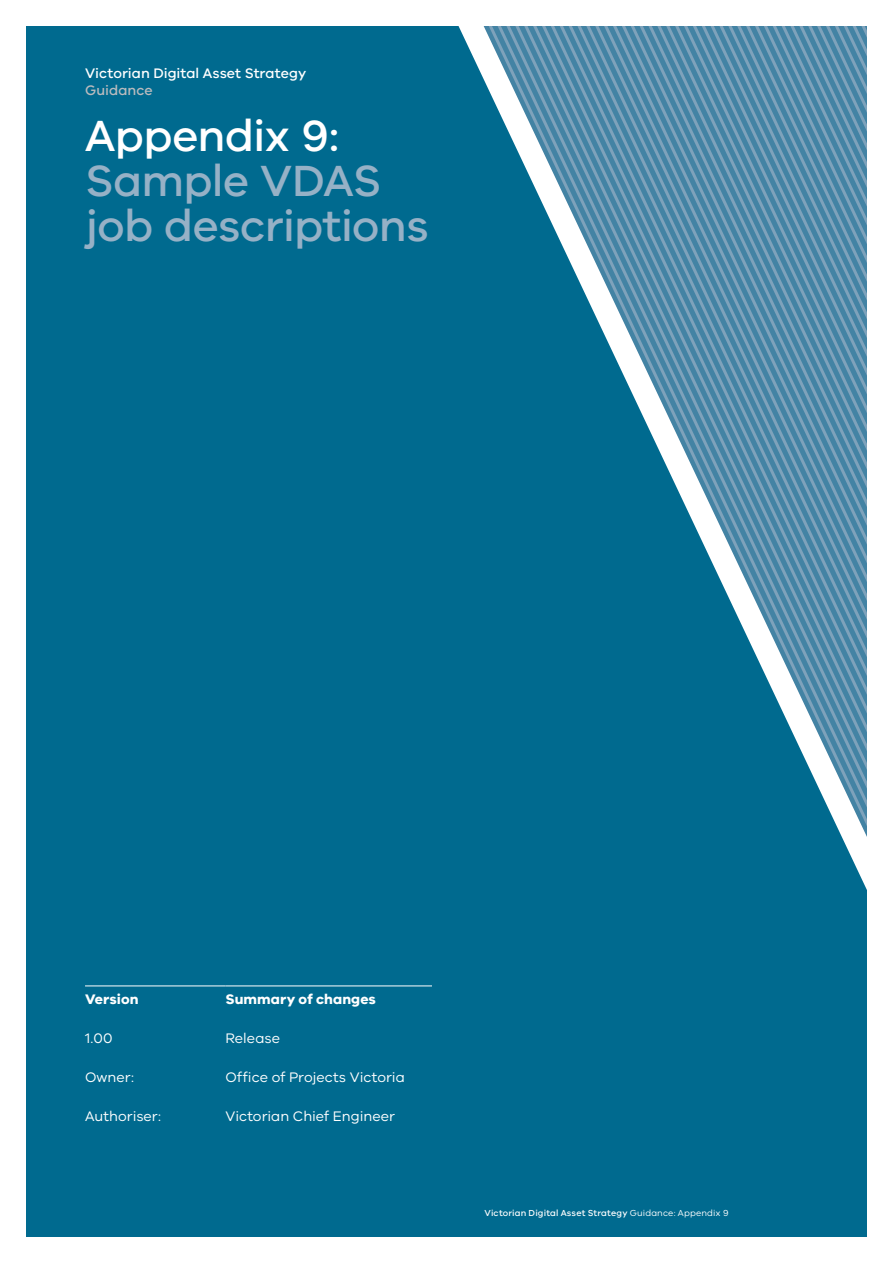
<style>
.page{position:relative;width:893px;height:1263px;background:#006a8f}
.page>*{position:absolute;margin:0;border:0;box-sizing:border-box;transform-origin:0 0}
.Heading_A_Light_Blue{font:500 45px/45px "VIC";letter-spacing:-.015em;color:#96b1c6}
.Heading_A_White{font:500 45px "VIC";letter-spacing:-.01em;color:#fff}
.Table_Body_Copy_Whit{font:14.25px "VIC";color:#fff}
.Heading_A__cont__201{font:500 14.25px/17.1px "VIC";color:#fff}
.Table_Body_Copy_Bold{font:700 14.25px "VIC";letter-spacing:.005em;color:#fff}
.t1{font:500 9px "VIC";letter-spacing:.015em;color:#fff}
.s1{color:#babbbe}
.s2{font-weight:400}
</style>
<div class="page">
<hr style="left:85px;top:985px;width:140px;height:1px;background:#fff">
<hr style="left:225px;top:985px;width:207px;height:1px;background:#fff">
<svg style="left:458px;top:26px;width:409px;height:864px"></svg>
<div style="left:0;top:0;width:26px;height:1263px;background:#fff"></div>
<div style="left:867px;top:0;width:26px;height:1263px;background:#fff"></div>
<div style="left:0;top:0;width:893px;height:26px;background:#fff"></div>
<div style="left:0;top:1237px;width:893px;height:26px;background:#fff"></div>
<p class="Heading_A__cont__201" style="left:85px;top:64px;width:223px">Victorian Digital Asset Strategy<br><span class="s1">Guidance</span></p>
<p class="Heading_A_White" style="left:85px;top:109px;width:256px">Appendix 9:</p>
<p class="Heading_A_Light_Blue" style="left:85px;top:157px;width:345px">Sample VDAS job descriptions</p>
<p class="Table_Body_Copy_Bold" style="left:85px;top:991px;width:55px">Version</p>
<p class="Table_Body_Copy_Whit" style="left:85px;top:1030px;width:29px">1.00</p>
<p class="Table_Body_Copy_Whit" style="left:85px;top:1069px;width:50px">Owner:</p>
<p class="Table_Body_Copy_Whit" style="left:85px;top:1108px;width:78px">Authoriser:</p>
<p class="Table_Body_Copy_Bold" style="left:225px;top:991px;width:152px">Summary of changes</p>
<p class="Table_Body_Copy_Whit" style="left:225px;top:1030px;width:56px">Release</p>
<p class="Table_Body_Copy_Whit" style="left:225px;top:1069px;width:181px">Office of Projects Victoria</p>
<p class="Table_Body_Copy_Whit" style="left:225px;top:1108px;width:171px">Victorian Chief Engineer</p>
<p class="t1" style="left:484px;top:1207px;width:246px">Victorian Digital Asset Strategy <span class="s2">Guidance: Appendix 9</span></p>
</div>
